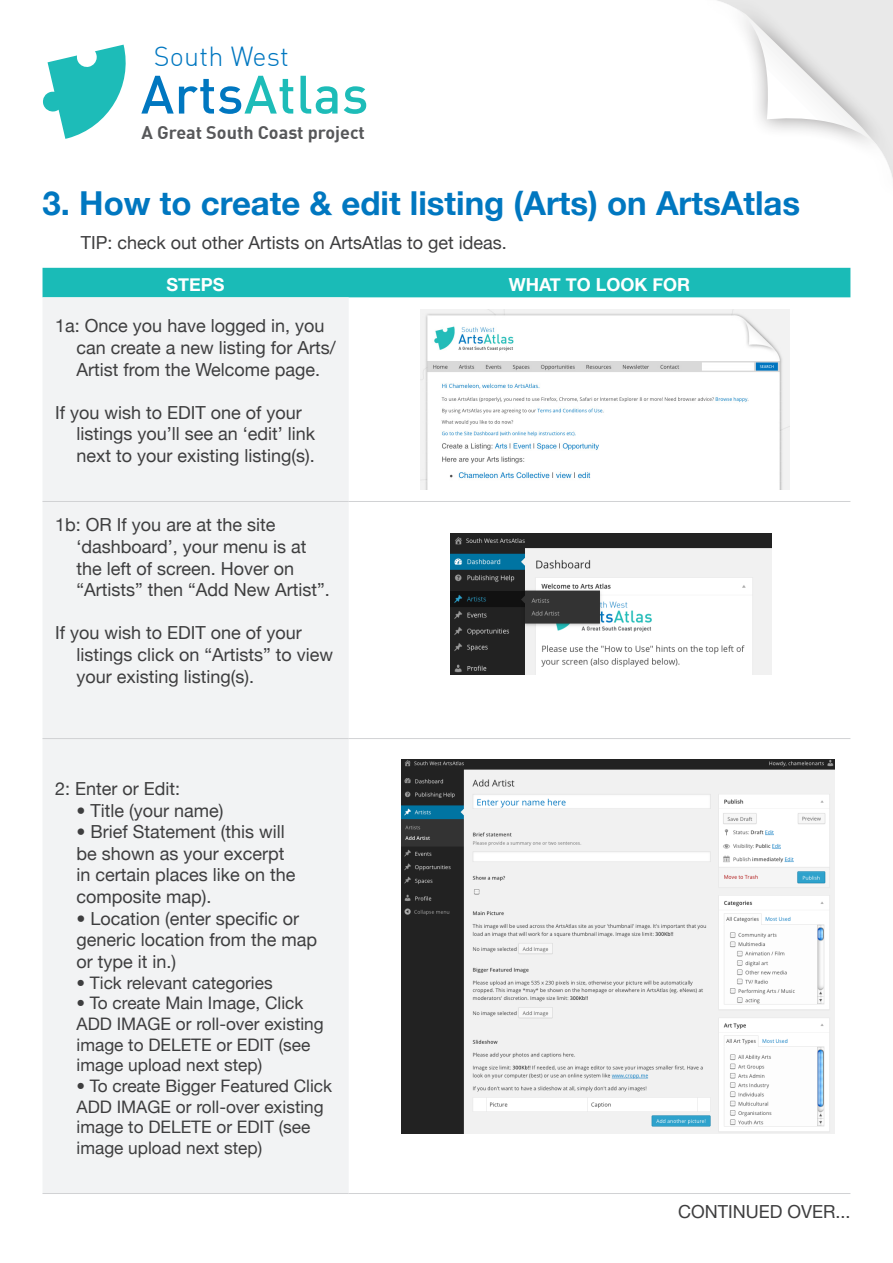
<style>
.page{position:relative;width:893px;height:1263px;background:#fff}
.page>*{position:absolute;margin:0;border:0;box-sizing:border-box;transform-origin:0 0}
.t1{font:500 53.1px "DIN";letter-spacing:.01em;color:#1dbcb8}
.t2{font:700 33px "Helvetica Neue";color:#0077c0}
.t3{font:300 27px "DIN";letter-spacing:.005em;color:#0077c0}
.t4{font:18px/21.6px "Helvetica Neue";color:#3e3e3f}
.t5{font:700 18px "DIN";color:#57585a}
.t6{font:700 18px "Helvetica Neue";color:#fff}
.t7{font:17.25px/20.7px "Helvetica Neue";color:#3e3e3f}
.s1{color:#0077c0}
</style>
<div class="page">
<svg style="left:717px;top:0;width:176px;height:179px"></svg>
<svg style="left:43px;top:44px;width:83px;height:95px"></svg>
<div style="left:43px;top:268px;width:807px;height:29px;background:#1abbb7"></div>
<div style="left:43px;top:297px;width:306px;height:896px;background:#f2f3f4"></div>
<hr style="left:43px;top:501px;width:306px;height:1px;background:#d1d2d4">
<hr style="left:349px;top:501px;width:501px;height:1px;background:#d1d2d4">
<hr style="left:43px;top:738px;width:306px;height:1px;background:#d1d2d4">
<hr style="left:349px;top:738px;width:501px;height:1px;background:#d1d2d4">
<hr style="left:43px;top:1193px;width:306px;height:1px;background:#d1d2d4">
<hr style="left:349px;top:1193px;width:501px;height:1px;background:#d1d2d4">
<img style="left:451px;top:534px;width:320px;height:140px">
<img style="left:421px;top:310px;width:368px;height:180px">
<img style="left:402px;top:760px;width:432px;height:374px">
<p class="t3" style="left:154px;top:40px;width:136px">South West</p>
<p class="t1" style="left:141px;top:60px;width:229px"><span class="s1">Arts</span>Atlas</p>
<p class="t5" style="left:141px;top:121px;width:225px">A Great South Coast project</p>
<p class="t2" style="left:43px;top:182px;width:759px">3. How to create &amp; edit listing (Arts) on ArtsAtlas</p>
<p class="t4" style="left:81px;top:231px;width:428px">TIP: check out other Artists on ArtsAtlas to get ideas.</p>
<p class="t6" style="left:167px;top:274px;width:60px">STEPS</p>
<p class="t6" style="left:509px;top:274px;width:183px">WHAT TO LOOK FOR</p>
<p class="t4" style="left:77px;top:315px;width:261px;text-indent:-21px">1a: Once you have logged in, you can create a new listing for Arts/<br>Artist from the Welcome page.</p>
<p class="t4" style="left:77px;top:401px;width:240px;text-indent:-21px">If you wish to EDIT one of your listings you’ll see an ‘edit’ link next to your existing listing(s).</p>
<p class="t4" style="left:77px;top:514px;width:255px;text-indent:-21px">1b: OR If you are at the site ‘dashboard’, your menu is at the left of screen. Hover on “Artists” then “Add New Artist”.</p>
<p class="t4" style="left:77px;top:622px;width:258px;text-indent:-21px">If you wish to EDIT one of your listings click on “Artists” to view your existing listing(s).</p>
<p class="t4" style="left:55px;top:777px;width:127px">2: Enter or Edit:</p>
<p class="t4" style="left:77px;top:799px;width:149px">• Title (your name)</p>
<p class="t4" style="left:77px;top:821px;width:221px">• Brief Statement (this will be shown as your excerpt in certain places like on the composite map).</p>
<p class="t4" style="left:77px;top:907px;width:242px">• Location (enter specific or generic location from the map or type it in.)</p>
<p class="t7" style="left:77px;top:972px;width:198px">• Tick relevant categories</p>
<p class="t7" style="left:77px;top:992px;width:249px">• To create Main Image, Click<br>ADD IMAGE or roll-over existing image to DELETE or EDIT (see image upload next step)</p>
<p class="t7" style="left:77px;top:1075px;width:257px">• To create Bigger Featured Click<br>ADD IMAGE or roll-over existing image to DELETE or EDIT (see image upload next step)</p>
<p class="t4" style="left:678px;top:1201px;width:174px">CONTINUED OVER...</p>
</div>
